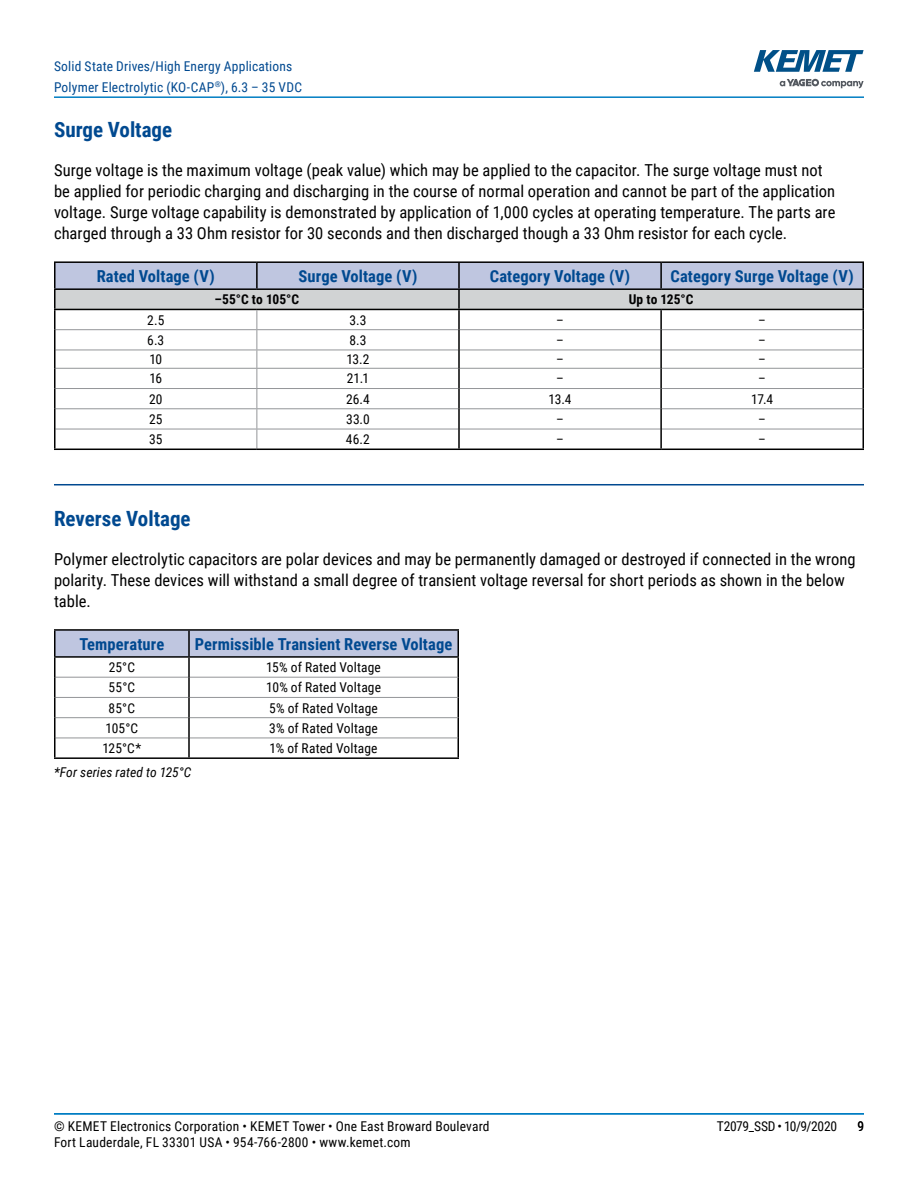
<style>
.page{position:relative;width:918px;height:1188px;background:#fff}
.page>*{position:absolute;margin:0;border:0;box-sizing:border-box;transform-origin:0 0}
.t1{font:700 21px "Roboto Condensed";color:#004990}
.t2{font:16.5px/21px "Roboto Condensed";letter-spacing:.005em;color:#000}
.t3{font:700 16.5px "Roboto Condensed";letter-spacing:.005em;color:#004990}
.t4{font:13.5px "Roboto Condensed";letter-spacing:.01em;color:#000}
.t5{font:13.5px/21px "Roboto Condensed";letter-spacing:.015em;color:#004990}
.t6{font:italic 13.5px "Roboto Condensed";letter-spacing:.005em;color:#000}
.t7{font:700 13.5px "Roboto Condensed";letter-spacing:.01em;color:#000}
.t8{font:13.5px "Roboto Condensed";letter-spacing:-.025em;color:#000}
</style>
<div class="page">
<hr style="left:54px;top:1113px;width:810px;height:2px;background:#007dc3">
<hr style="left:54px;top:96px;width:810px;height:2px;background:#007dc3">
<svg style="left:780px;top:79px;width:84px;height:9px"></svg>
<svg style="left:754px;top:50px;width:110px;height:22px"></svg>
<hr style="left:54px;top:484px;width:810px;height:1px;background:#004990">
<hr style="left:54px;top:261px;width:203px;height:2px;background:#000">
<hr style="left:257px;top:261px;width:202px;height:2px;background:#000">
<hr style="left:459px;top:261px;width:202px;height:2px;background:#000">
<hr style="left:661px;top:261px;width:203px;height:2px;background:#000">
<svg style="left:54px;top:262px;width:810px;height:187px"></svg>
<hr style="left:54px;top:368px;width:2px;height:21px;background:#000">
<hr style="left:458px;top:368px;width:2px;height:21px;background:#000">
<hr style="left:660px;top:368px;width:2px;height:21px;background:#000">
<hr style="left:862px;top:368px;width:2px;height:21px;background:#000">
<hr style="left:54px;top:389px;width:2px;height:20px;background:#000">
<hr style="left:458px;top:389px;width:2px;height:20px;background:#000">
<hr style="left:660px;top:389px;width:2px;height:20px;background:#000">
<hr style="left:862px;top:389px;width:2px;height:20px;background:#000">
<hr style="left:54px;top:409px;width:2px;height:20px;background:#000">
<hr style="left:458px;top:409px;width:2px;height:20px;background:#000">
<hr style="left:660px;top:409px;width:2px;height:20px;background:#000">
<hr style="left:862px;top:409px;width:2px;height:20px;background:#000">
<hr style="left:54px;top:429px;width:2px;height:20px;background:#000">
<hr style="left:458px;top:429px;width:2px;height:20px;background:#000">
<hr style="left:660px;top:429px;width:2px;height:20px;background:#000">
<hr style="left:862px;top:429px;width:2px;height:20px;background:#000">
<hr style="left:54px;top:449px;width:203px;height:1px;background:#000">
<hr style="left:257px;top:449px;width:202px;height:1px;background:#000">
<hr style="left:459px;top:449px;width:202px;height:1px;background:#000">
<hr style="left:661px;top:449px;width:203px;height:1px;background:#000">
<hr style="left:189px;top:757px;width:270px;height:2px;background:#000">
<hr style="left:189px;top:629px;width:270px;height:2px;background:#000">
<hr style="left:54px;top:629px;width:135px;height:2px;background:#000">
<svg style="left:54px;top:630px;width:405px;height:127px"></svg>
<hr style="left:54px;top:757px;width:135px;height:2px;background:#000">
<p class="t5" style="left:54px;top:55px;width:250px">Solid State Drives/High Energy Applications<br>Polymer Electrolytic (KO-CAP<sup>®</sup>), 6.3 – 35 VDC</p>
<p class="t1" style="left:54px;top:115px;width:120px">Surge Voltage</p>
<p class="t2" style="left:54px;top:159px;width:783px">Surge voltage is the maximum voltage (peak value) which may be applied to the capacitor. The surge voltage must not be applied for periodic charging and discharging in the course of normal operation and cannot be part of the application voltage. Surge voltage capability is demonstrated by application of 1,000 cycles at operating temperature. The parts are charged through a 33 Ohm resistor for 30 seconds and then discharged though a 33 Ohm resistor for each cycle.</p>
<p class="t3" style="left:97px;top:264px;width:120px">Rated Voltage (V)</p>
<p class="t3" style="left:298px;top:264px;width:120px">Surge Voltage (V)</p>
<p class="t3" style="left:490px;top:264px;width:142px">Category Voltage (V)</p>
<p class="t3" style="left:671px;top:264px;width:185px">Category Surge Voltage (V)</p>
<p class="t7" style="left:215px;top:290px;width:86px">–55°C to 105°C</p>
<p class="t7" style="left:629px;top:290px;width:66px">Up to 125°C</p>
<p class="t4" style="left:147px;top:310px;width:19px">2.5</p>
<p class="t4" style="left:349px;top:310px;width:18px">3.3</p>
<p class="t4" style="left:556px;top:310px;width:9px">–</p>
<p class="t4" style="left:758px;top:310px;width:9px">–</p>
<p class="t4" style="left:147px;top:331px;width:19px">6.3</p>
<p class="t4" style="left:349px;top:331px;width:19px">8.3</p>
<p class="t4" style="left:556px;top:331px;width:9px">–</p>
<p class="t4" style="left:758px;top:331px;width:9px">–</p>
<p class="t4" style="left:149px;top:350px;width:14px">10</p>
<p class="t4" style="left:346px;top:350px;width:25px">13.2</p>
<p class="t4" style="left:556px;top:350px;width:9px">–</p>
<p class="t4" style="left:758px;top:350px;width:9px">–</p>
<p class="t4" style="left:149px;top:369px;width:14px">16</p>
<p class="t4" style="left:347px;top:369px;width:24px">21.1</p>
<p class="t4" style="left:556px;top:369px;width:9px">–</p>
<p class="t4" style="left:758px;top:369px;width:9px">–</p>
<p class="t4" style="left:149px;top:389px;width:15px">20</p>
<p class="t4" style="left:346px;top:389px;width:25px">26.4</p>
<p class="t4" style="left:549px;top:389px;width:25px">13.4</p>
<p class="t4" style="left:751px;top:389px;width:24px">17.4</p>
<p class="t4" style="left:149px;top:410px;width:15px">25</p>
<p class="t4" style="left:346px;top:410px;width:25px">33.0</p>
<p class="t4" style="left:556px;top:410px;width:9px">–</p>
<p class="t4" style="left:758px;top:410px;width:9px">–</p>
<p class="t4" style="left:149px;top:430px;width:15px">35</p>
<p class="t4" style="left:346px;top:430px;width:26px">46.2</p>
<p class="t4" style="left:556px;top:430px;width:9px">–</p>
<p class="t4" style="left:758px;top:430px;width:9px">–</p>
<p class="t1" style="left:54px;top:504px;width:138px">Reverse Voltage</p>
<p class="t2" style="left:54px;top:548px;width:803px">Polymer electrolytic capacitors are polar devices and may be permanently damaged or destroyed if connected in the wrong polarity. These devices will withstand a small degree of transient voltage reversal for short periods as shown in the below table.</p>
<p class="t3" style="left:79px;top:632px;width:86px">Temperature</p>
<p class="t3" style="left:195px;top:632px;width:259px">Permissible Transient Reverse Voltage</p>
<p class="t4" style="left:109px;top:658px;width:28px">25°C</p>
<p class="t4" style="left:266px;top:658px;width:116px">15% of Rated Voltage</p>
<p class="t4" style="left:109px;top:678px;width:28px">55°C</p>
<p class="t4" style="left:266px;top:678px;width:116px">10% of Rated Voltage</p>
<p class="t4" style="left:109px;top:698px;width:28px">85°C</p>
<p class="t4" style="left:269px;top:698px;width:110px">5% of Rated Voltage</p>
<p class="t4" style="left:106px;top:719px;width:34px">105°C</p>
<p class="t4" style="left:269px;top:719px;width:110px">3% of Rated Voltage</p>
<p class="t4" style="left:102px;top:739px;width:41px">125°C*</p>
<p class="t4" style="left:270px;top:739px;width:109px">1% of Rated Voltage</p>
<p class="t6" style="left:54px;top:763px;width:139px">*For series rated to 125°C</p>
<p class="t4" style="left:54px;top:1116px;width:437px">© KEMET Electronics Corporation • KEMET Tower • One East Broward Boulevard</p>
<p class="t8" style="left:717px;top:1116px;width:122px">T2079_SSD • 10/9/2020</p>
<p class="t4" style="left:54px;top:1133px;width:358px">Fort Lauderdale, FL 33301 USA • 954-766-2800 • www.kemet.com</p>
<p class="t4" style="left:857px;top:1116px;width:8px">9</p>
</div>
